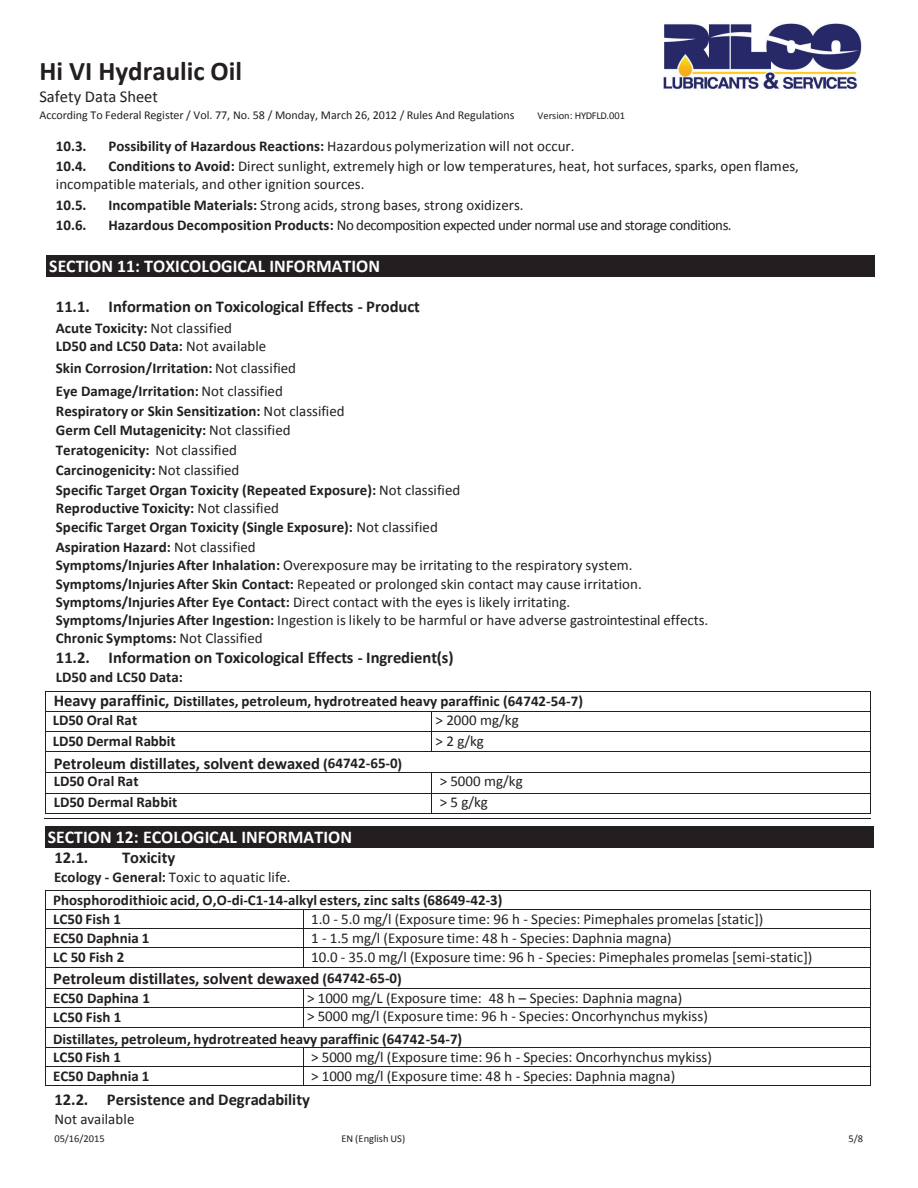
<style>
.page{position:relative;width:918px;height:1188px;background:#fff}
.page>*{position:absolute;margin:0;border:0;box-sizing:border-box;transform-origin:0 0}
.t1{font:700 27px "Calibri";color:#231f20}
.t2{font:700 18px "Calibri";letter-spacing:.005em;color:#fff}
.t3{font:700 16.5px "Calibri";color:#231f20}
.t4{font:16.5px "Calibri";color:#231f20}
.t5{font:15px/18.3px "Calibri";color:#231f20}
.t6{font:700 15px/20px "Calibri";color:#231f20}
.t7{font:15px "Calibri";letter-spacing:-.035em;color:#231f20}
.t8{font:12px "Calibri";letter-spacing:-.005em;color:#231f20}
.t9{font:10.5px "Calibri";letter-spacing:-.005em;color:#231f20}
.s1{font-weight:700}
.s2{font-weight:400}
.s3{font-size:16.5px}
.s4{font-size:15px}
</style>
<div class="page">
<div style="left:47px;top:255px;width:828px;height:22px;background:#231f20"></div>
<hr style="left:46px;top:691px;width:824px;height:1px;background:#231f20">
<hr style="left:46px;top:711px;width:385px;height:1px;background:#231f20">
<hr style="left:432px;top:711px;width:438px;height:1px;background:#231f20">
<hr style="left:46px;top:731px;width:385px;height:1px;background:#231f20">
<hr style="left:432px;top:731px;width:438px;height:1px;background:#231f20">
<hr style="left:46px;top:752px;width:385px;height:1px;background:#231f20">
<svg style="left:431px;top:711px;width:1px;height:41px"></svg>
<hr style="left:432px;top:752px;width:438px;height:1px;background:#231f20">
<hr style="left:46px;top:772px;width:385px;height:1px;background:#231f20">
<hr style="left:432px;top:772px;width:438px;height:1px;background:#231f20">
<hr style="left:46px;top:793px;width:385px;height:1px;background:#231f20">
<hr style="left:432px;top:793px;width:438px;height:1px;background:#231f20">
<svg style="left:45px;top:691px;width:2px;height:123px"></svg>
<hr style="left:47px;top:814px;width:384px;height:1px;background:#231f20">
<svg style="left:431px;top:772px;width:1px;height:42px"></svg>
<hr style="left:432px;top:814px;width:438px;height:1px;background:#231f20">
<svg style="left:870px;top:691px;width:1px;height:123px"></svg>
<hr style="left:44px;top:818px;width:827px;height:1px;background:#231f20">
<div style="left:45px;top:826px;width:829px;height:22px;background:#231f20"></div>
<hr style="left:45px;top:890px;width:825px;height:1px;background:#231f20">
<hr style="left:45px;top:909px;width:258px;height:1px;background:#231f20">
<hr style="left:303px;top:909px;width:567px;height:1px;background:#231f20">
<hr style="left:45px;top:928px;width:258px;height:1px;background:#231f20">
<hr style="left:303px;top:928px;width:567px;height:1px;background:#231f20">
<hr style="left:45px;top:947px;width:258px;height:1px;background:#231f20">
<hr style="left:303px;top:947px;width:567px;height:1px;background:#231f20">
<hr style="left:45px;top:967px;width:258px;height:1px;background:#231f20">
<svg style="left:303px;top:910px;width:1px;height:57px"></svg>
<hr style="left:303px;top:967px;width:567px;height:1px;background:#231f20">
<hr style="left:45px;top:988px;width:258px;height:1px;background:#231f20">
<hr style="left:303px;top:988px;width:567px;height:1px;background:#231f20">
<hr style="left:45px;top:1007px;width:258px;height:1px;background:#231f20">
<hr style="left:303px;top:1007px;width:567px;height:1px;background:#231f20">
<hr style="left:45px;top:1027px;width:258px;height:1px;background:#231f20">
<svg style="left:303px;top:989px;width:1px;height:38px"></svg>
<hr style="left:303px;top:1027px;width:567px;height:1px;background:#231f20">
<hr style="left:45px;top:1047px;width:258px;height:1px;background:#231f20">
<hr style="left:303px;top:1047px;width:567px;height:1px;background:#231f20">
<hr style="left:45px;top:1067px;width:258px;height:1px;background:#231f20">
<hr style="left:303px;top:1067px;width:567px;height:1px;background:#231f20">
<svg style="left:45px;top:891px;width:1px;height:195px"></svg>
<hr style="left:45px;top:1086px;width:258px;height:1px;background:#231f20">
<svg style="left:303px;top:1048px;width:1px;height:38px"></svg>
<hr style="left:303px;top:1086px;width:567px;height:1px;background:#231f20">
<svg style="left:870px;top:890px;width:1px;height:196px"></svg>
<img style="left:663px;top:23px;width:199px;height:68px">
<h1 class="t1" style="left:39px;top:52px;width:204px">Hi VI Hydraulic Oil</h1>
<p class="t4" style="left:39px;top:85px;width:120px">Safety Data Sheet</p>
<p class="t8" style="left:39px;top:106px;width:477px">According To Federal Register / Vol. 77, No. 58 / Monday, March 26, 2012 / Rules And Regulations</p>
<p class="t9" style="left:538px;top:108px;width:89px">Version: HYDFLD.001</p>
<p class="t6" style="left:56px;top:136px;width:32px">10.3.</p>
<p class="t5" style="left:108px;top:137px;width:468px"><span class="s1">Possibility of Hazardous Reactions:</span> Hazardous polymerization will not occur.</p>
<p class="t6" style="left:56px;top:156px;width:32px">10.4.</p>
<p class="t5" style="left:56px;top:157px;width:744px;text-indent:53px"><span class="s1">Conditions to Avoid:</span> Direct sunlight, extremely high or low temperatures, heat, hot surfaces, sparks, open flames, incompatible materials, and other ignition sources.</p>
<p class="t6" style="left:56px;top:194px;width:32px">10.5.</p>
<p class="t5" style="left:109px;top:195px;width:417px"><span class="s1">Incompatible Materials:</span> Strong acids, strong bases, strong oxidizers.</p>
<p class="t6" style="left:56px;top:214px;width:32px">10.6.</p>
<p class="t7" style="left:109px;top:214px;width:625px"><span class="s1">Hazardous Decomposition Products:</span> No decomposition expected under normal use and storage conditions.</p>
<p class="t2" style="left:49px;top:253px;width:332px">SECTION 11: TOXICOLOGICAL INFORMATION</p>
<p class="t3" style="left:56px;top:295px;width:366px">11.1. Information on Toxicological Effects - Product</p>
<p class="t6" style="left:56px;top:318px;width:212px;line-height:18.1px">Acute Toxicity: <span class="s2">Not classified<br></span>LD50 and LC50 Data: <span class="s2">Not available</span></p>
<p class="t6" style="left:56px;top:356px;width:242px;line-height:23.2px">Skin Corrosion/Irritation: <span class="s2">Not classified<br></span>Eye Damage/Irritation: <span class="s2">Not classified</span></p>
<p class="t6" style="left:56px;top:400px;width:406px">Respiratory or Skin Sensitization: <span class="s2">Not classified<br></span>Germ Cell Mutagenicity: <span class="s2">Not classified<br></span>Teratogenicity: <span class="s2">Not classified<br></span>Carcinogenicity: <span class="s2">Not classified<br></span>Specific Target Organ Toxicity (Repeated Exposure): <span class="s2">Not classified</span></p>
<p class="t6" style="left:56px;top:499px;width:383px;line-height:18.3px">Reproductive Toxicity: <span class="s2">Not classified<br></span>Specific Target Organ Toxicity (Single Exposure): <span class="s2">Not classified</span></p>
<p class="t5" style="left:56px;top:537px;width:654px"><span class="s1">Aspiration Hazard:</span> Not classified<br><span class="s1">Symptoms/Injuries After Inhalation:</span> Overexposure may be irritating to the respiratory system.<br><span class="s1">Symptoms/Injuries After Skin Contact:</span> Repeated or prolonged skin contact may cause irritation.<br><span class="s1">Symptoms/Injuries After Eye Contact:</span> Direct contact with the eyes is likely irritating.<br><span class="s1">Symptoms/Injuries After Ingestion:</span> Ingestion is likely to be harmful or have adverse gastrointestinal effects.<br><span class="s1">Chronic Symptoms:</span> Not Classified</p>
<p class="t3" style="left:56px;top:646px;width:399px">11.2. Information on Toxicological Effects - Ingredient(s)</p>
<p class="t6" style="left:54px;top:664px;width:531px;line-height:24px">LD50 and LC50 Data:<br><span class="s3">Heavy paraffinic,</span> Distillates, petroleum, hydrotreated heavy paraffinic (64742-54-7)</p>
<p class="t6" style="left:53px;top:710px;width:86px">LD50 Oral Rat</p>
<p class="t5" style="left:436px;top:711px;width:85px">&gt; 2000 mg/kg</p>
<p class="t6" style="left:53px;top:730px;width:124px">LD50 Dermal Rabbit</p>
<p class="t5" style="left:436px;top:731px;width:50px">&gt; 2 g/kg</p>
<p class="t3" style="left:54px;top:752px;width:350px">Petroleum distillates, solvent dewaxed <span class="s4">(64742-65-0)</span></p>
<p class="t6" style="left:54px;top:771px;width:86px">LD50 Oral Rat</p>
<p class="t5" style="left:440px;top:772px;width:84px">&gt; 5000 mg/kg</p>
<p class="t6" style="left:54px;top:792px;width:125px">LD50 Dermal Rabbit</p>
<p class="t5" style="left:440px;top:793px;width:50px">&gt; 5 g/kg</p>
<p class="t2" style="left:48px;top:824px;width:306px">SECTION 12: ECOLOGICAL INFORMATION</p>
<p class="t3" style="left:54px;top:846px;width:35px">12.1.</p>
<p class="t3" style="left:122px;top:846px;width:55px">Toxicity</p>
<p class="t6" style="left:53px;top:865px;width:451px;line-height:23.1px">Ecology - General: <span class="s2">Toxic to aquatic life.<br></span>Phosphorodithioic acid, O,O-di-C1-14-alkyl esters, zinc salts (68649-42-3)</p>
<p class="t6" style="left:53px;top:909px;width:69px">LC50 Fish 1</p>
<p class="t5" style="left:311px;top:910px;width:454px">1.0 - 5.0 mg/l (Exposure time: 96 h - Species: Pimephales promelas [static])</p>
<p class="t6" style="left:53px;top:927px;width:98px">EC50 Daphnia 1</p>
<p class="t5" style="left:311px;top:928px;width:362px">1 - 1.5 mg/l (Exposure time: 48 h - Species: Daphnia magna)</p>
<p class="t6" style="left:53px;top:946px;width:73px">LC 50 Fish 2</p>
<p class="t5" style="left:311px;top:947px;width:503px">10.0 - 35.0 mg/l (Exposure time: 96 h - Species: Pimephales promelas [semi-static])</p>
<p class="t3" style="left:53px;top:967px;width:350px">Petroleum distillates, solvent dewaxed <span class="s4">(64742-65-0)</span></p>
<p class="t6" style="left:53px;top:988px;width:98px">EC50 Daphina 1</p>
<p class="t5" style="left:307px;top:988px;width:377px">&gt; 1000 mg/L (Exposure time: 48 h – Species: Daphnia magna)</p>
<p class="t6" style="left:53px;top:1006px;width:70px">LC50 Fish 1</p>
<p class="t5" style="left:307px;top:1007px;width:402px">&gt; 5000 mg/l (Exposure time: 96 h - Species: Oncorhynchus mykiss)</p>
<p class="t6" style="left:53px;top:1029px;width:411px;line-height:18.3px">Distillates, petroleum, hydrotreated heavy paraffinic (64742-54-7)<br>LC50 Fish 1</p>
<p class="t5" style="left:311px;top:1047px;width:402px">&gt; 5000 mg/l (Exposure time: 96 h - Species: Oncorhynchus mykiss)</p>
<p class="t6" style="left:53px;top:1065px;width:98px">EC50 Daphnia 1</p>
<p class="t5" style="left:311px;top:1066px;width:366px">&gt; 1000 mg/l (Exposure time: 48 h - Species: Daphnia magna)</p>
<p class="t3" style="left:54px;top:1088px;width:257px">12.2. Persistence and Degradability</p>
<p class="t5" style="left:54px;top:1110px;width:82px">Not available</p>
<p class="t9" style="left:54px;top:1131px;width:52px">05/16/2015</p>
<p class="t9" style="left:341px;top:1131px;width:65px">EN (English US)</p>
<p class="t9" style="left:849px;top:1131px;width:16px">5/8</p>
</div>
